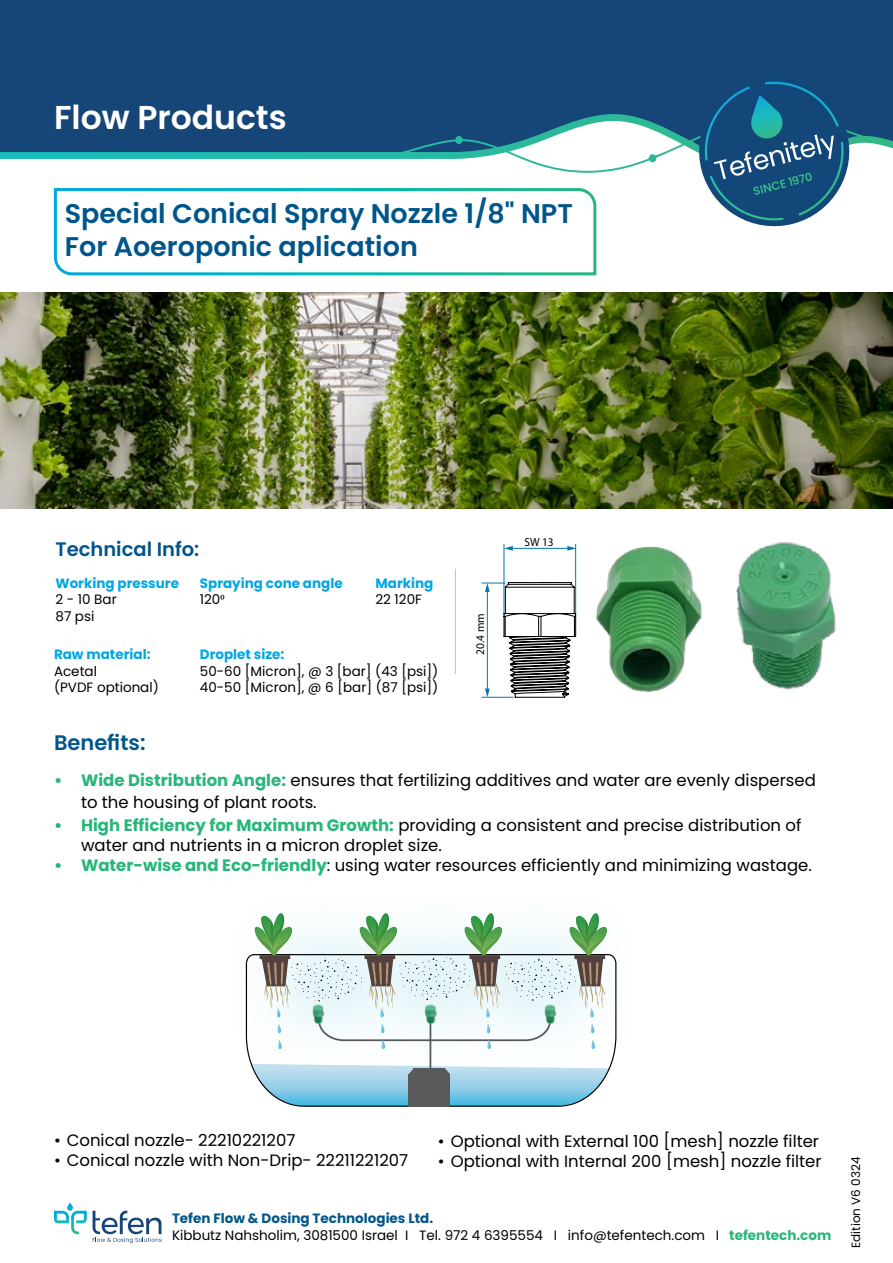
<style>
.page{position:relative;width:893px;height:1263px;background:#fff}
.page>*{position:absolute;margin:0;border:0;box-sizing:border-box;transform-origin:0 0}
.t1{font:600 33px "Poppins";color:#fff}
.t2{font:600 27px/33px "Poppins";color:#00568a}
.t3{font:600 21px "Poppins";color:#00568a}
.t4{font:600 19.5px "Poppins";color:#00568a}
.t5{font:16.5px/22.5px "Poppins";color:#000}
.t6{font:13.5px/16.5px "Poppins";color:#000}
.t7{font:700 13.5px/16.5px "Poppins";color:#00a7e2}
.t8{font:12px "Poppins";color:#000}
.t9{font:11.7px "Myriad Pro";color:#000}
.s1{font-weight:400;color:#000}
.s2{font-family:"Times New Roman";font-weight:400;color:#000}
.s3{font-weight:700;color:#28b67a}
.s4{font-weight:700;color:#00568a}
</style>
<div class="page">
<div style="left:0;top:0;width:893px;height:114px;background:#164678"></div>
<svg style="left:0;top:114px;width:893px;height:45px;background:#1e5e84"></svg>
<svg style="left:498px;top:51px;width:356px;height:176px"></svg>
<svg style="left:54px;top:1202px;width:33px;height:32px"></svg>
<svg style="left:93px;top:1210px;width:69px;height:33px"></svg>
<hr style="left:455px;top:569px;width:1px;height:105px;background:#bcbec0">
<img style="left:0;top:292px;width:893px;height:216px">
<svg style="left:53px;top:187px;width:545px;height:89px"></svg>
<svg style="left:245px;top:954px;width:372px;height:117px"></svg>
<svg style="left:251px;top:1064px;width:358px;height:43px;background:#96c3d6"></svg>
<hr style="left:430px;top:1020px;width:1px;height:49px;background:#58595b">
<svg style="left:255px;top:913px;width:353px;height:137px"></svg>
<hr style="left:504px;top:544px;width:1px;height:70px;background:#0078ae">
<hr style="left:575px;top:544px;width:1px;height:70px;background:#0078ae">
<svg style="left:482px;top:582px;width:94px;height:116px"></svg>
<hr style="left:482px;top:697px;width:31px;height:1px;background:#0078ae">
<hr style="left:511px;top:548px;width:58px;height:1px;background:#0078ae">
<svg style="left:567px;top:546px;width:9px;height:5px"></svg>
<svg style="left:504px;top:546px;width:9px;height:5px"></svg>
<img style="left:736px;top:542px;width:100px;height:148px">
<img style="left:595px;top:546px;width:107px;height:146px">
<h1 class="t1" style="left:54px;top:99px;width:234px">Flow Products</h1>
<h2 class="t2" style="left:65px;top:197px;width:510px">Special Conical Spray Nozzle 1/8" NPT<br>For Aoeroponic aplication</h2>
<p class="t4" style="left:55px;top:538px;width:145px">Technical Info:</p>
<p class="t7" style="left:55px;top:575px;width:125px">Working pressure</p>
<p class="t6" style="left:55px;top:591px;width:63px">2 - 10 Bar<br>87 psi</p>
<p class="t7" style="left:200px;top:575px;width:144px">Spraying cone angle<br><span class="s1">120</span><span class="s2">⁰</span></p>
<p class="t7" style="left:375px;top:575px;width:59px">Marking</p>
<p class="t6" style="left:375px;top:591px;width:48px">22 120F</p>
<p class="t7" style="left:54px;top:647px;width:98px">Raw material:</p>
<p class="t6" style="left:54px;top:663px;width:106px">Acetal<br>(PVDF optional)</p>
<p class="t7" style="left:200px;top:647px;width:86px">Droplet size:</p>
<p class="t6" style="left:200px;top:663px;width:240px">50-60 [Micron], @ 3 [bar] (43 [psi])<br>40-50 [Micron], @ 6 [bar] (87 [psi])</p>
<p class="t9" style="left:473px;top:655px;width:43px;rotate:-90deg">20.4 mm</p>
<p class="t9" style="left:524px;top:535px;width:31px">SW 13</p>
<p class="t3" style="left:54px;top:731px;width:93px">Benefits:</p>
<p class="t5" style="left:81px;top:769px;width:736px;text-indent:-27px"><span class="s3">• Wide Distribution Angle:</span> ensures that fertilizing additives and water are evenly dispersed to the housing of plant roots.</p>
<p class="t5" style="left:81px;top:815px;width:722px;line-height:19.8px;text-indent:-27px"><span class="s3">• High Efficiency for Maximum Growth:</span> providing a consistent and precise distribution of water and nutrients in a micron droplet size.</p>
<p class="t5" style="left:54px;top:854px;width:759px"><span class="s3">• Water-wise and Eco-friendly</span>: using water resources efficiently and minimizing wastage.</p>
<p class="t5" style="left:54px;top:1129px;width:243px">• Conical nozzle- 22210221207</p>
<p class="t5" style="left:54px;top:1149px;width:356px">• Conical nozzle with Non-Drip- 22211221207</p>
<p class="t5" style="left:438px;top:1130px;width:383px">• Optional with External 100 [mesh] nozzle filter</p>
<p class="t5" style="left:438px;top:1150px;width:385px">• Optional with Internal 200 [mesh] nozzle filter</p>
<p class="t6" style="left:172px;top:1210px;width:661px"><span class="s4">Tefen Flow &amp; Dosing Technologies Ltd.<br></span>Kibbutz Nahsholim, 3081500 Israel I Tel. 972 4 6395554 I info@tefentech.com I <span class="s3">tefentech.com</span></p>
<p class="t8" style="left:849px;top:1248px;width:93px;rotate:-90deg">Edition V6 0324</p>
</div>
